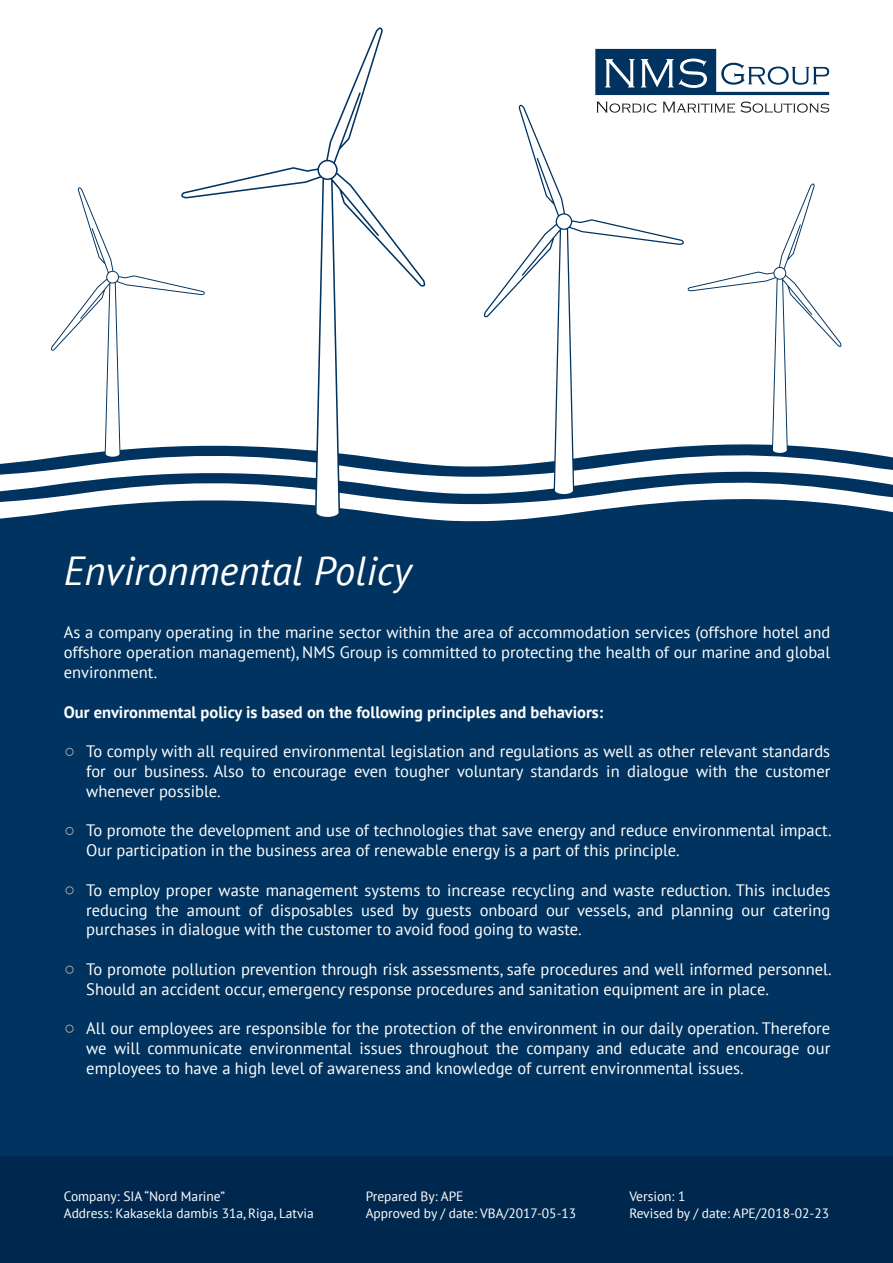
<style>
.page{position:relative;width:893px;height:1263px;background:#fff}
.page>*{position:absolute;margin:0;border:0;box-sizing:border-box;transform-origin:0 0}
.t1{font:italic 40.5px "PT Sans";color:#fff}
.t2{font:16.5px/19.8px "PT Sans";color:#fff;text-align:justify}
.t3{font:700 16.5px "PT Sans";color:#fff}
.t4{font:13.5px/16.2px "PT Sans";color:#fff}
</style>
<div class="page">
<div style="left:0;top:517px;width:893px;height:640px;background:#00335f"></div>
<div style="left:0;top:1157px;width:893px;height:106px;background:#00284e"></div>
<div style="left:65px;top:748px;width:9px;height:8px;border:1px solid #9c9e9f;border-radius:50%"></div>
<div style="left:65px;top:827px;width:9px;height:8px;border:1px solid #9c9e9f;border-radius:50%"></div>
<div style="left:65px;top:886px;width:9px;height:8px;border:1px solid #9c9e9f;border-radius:50%"></div>
<div style="left:65px;top:966px;width:9px;height:8px;border:1px solid #9c9e9f;border-radius:50%"></div>
<div style="left:65px;top:1025px;width:9px;height:8px;border:1px solid #9c9e9f;border-radius:50%"></div>
<svg style="left:0;top:29px;width:893px;height:488px"></svg>
<h1 class="t1" style="left:64px;top:545px;width:349px">Environmental Policy</h1>
<p class="t2" style="left:64px;top:622px;width:768px">As a company operating in the marine sector within the area of accommodation services (offshore hotel and offshore operation management), NMS Group is committed to protecting the health of our marine and global environment.</p>
<p class="t3" style="left:64px;top:701px;width:541px">Our environmental policy is based on the following principles and behaviors:</p>
<p class="t2" style="left:86px;top:741px;width:745px">To comply with all required environmental legislation and regulations as well as other relevant standards for our business. Also to encourage even tougher voluntary standards in dialogue with the customer whenever possible.</p>
<p class="t2" style="left:86px;top:820px;width:747px">To promote the development and use of technologies that save energy and reduce environmental impact.<br>Our participation in the business area of renewable energy is a part of this principle.</p>
<p class="t2" style="left:86px;top:880px;width:745px">To employ proper waste management systems to increase recycling and waste reduction. This includes reducing the amount of disposables used by guests onboard our vessels, and planning our catering purchases in dialogue with the customer to avoid food going to waste.</p>
<p class="t2" style="left:86px;top:959px;width:747px">To promote pollution prevention through risk assessments, safe procedures and well informed personnel.<br>Should an accident occur, emergency response procedures and sanitation equipment are in place.</p>
<p class="t2" style="left:86px;top:1018px;width:745px">All our employees are responsible for the protection of the environment in our daily operation. Therefore we will communicate environmental issues throughout the company and educate and encourage our employees to have a high level of awareness and knowledge of current environmental issues.</p>
<p class="t4" style="left:64px;top:1188px;width:252px">Company: SIA “Nord Marine”<br>Address: Kakasekla dambis 31a, Riga, Latvia</p>
<p class="t4" style="left:366px;top:1188px;width:212px">Prepared By: APE<br>Approved by / date: VBA/2017-05-13</p>
<p class="t4" style="left:629px;top:1188px;width:201px">Version: 1<br>Revised by / date: APE/2018-02-23</p>
</div>
